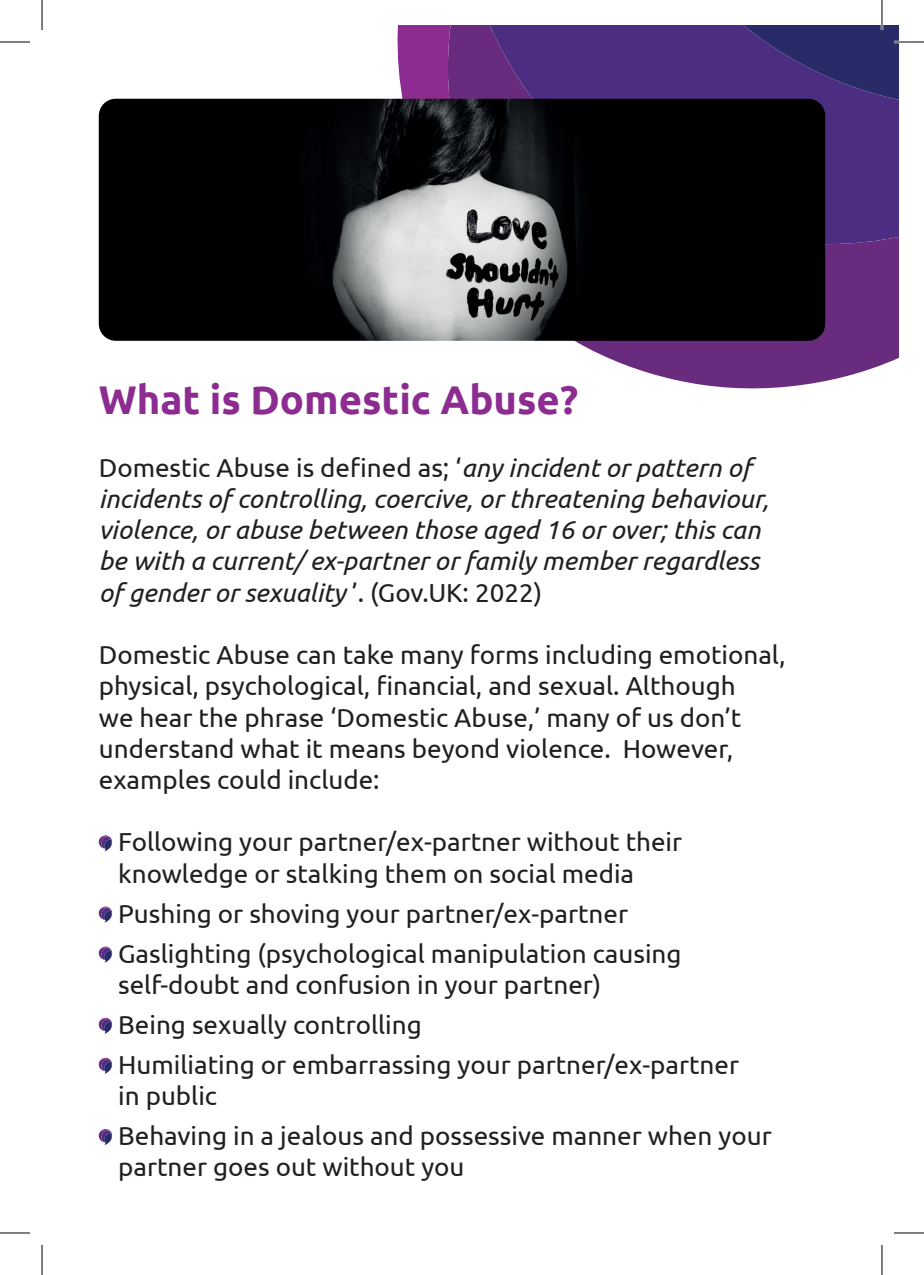
<style>
.page{position:relative;width:924px;height:1275px;background:#fff}
.page>*{position:absolute;margin:0;border:0;box-sizing:border-box;transform-origin:0 0}
.t1{font:700 40px "Ubuntu";color:#8c2c91}
.t2{font:26px/31.2px "Ubuntu";color:#231f20}
.t3{font:italic 26px/31.2px "Ubuntu";color:#231f20}
.s1{font-style:normal}
</style>
<div class="page">
<svg style="left:576px;top:25px;width:322px;height:364px;background:#6f458d"></svg>
<svg style="left:386px;top:25px;width:190px;height:317px;background:#733d8e"></svg>
<svg style="left:611px;top:25px;width:287px;height:83px;background:#402c79"></svg>
<img style="left:99px;top:99px;width:725px;height:242px">
<svg style="left:99px;top:835px;width:13px;height:16px"></svg>
<svg style="left:99px;top:906px;width:13px;height:16px"></svg>
<svg style="left:99px;top:946px;width:13px;height:16px"></svg>
<svg style="left:99px;top:1017px;width:13px;height:16px"></svg>
<svg style="left:99px;top:1057px;width:13px;height:16px"></svg>
<svg style="left:99px;top:1129px;width:13px;height:16px"></svg>
<hr style="left:893px;top:41px;width:30px;height:2px;background:#fff">
<hr style="left:880px;top:0;width:2px;height:30px;background:#fff">
<hr style="left:0;top:42px;width:30px;height:1px;background:#000">
<hr style="left:893px;top:42px;width:30px;height:1px;background:#000">
<hr style="left:0;top:1232px;width:30px;height:1px;background:#000">
<hr style="left:893px;top:1232px;width:30px;height:1px;background:#000">
<hr style="left:42px;top:0;width:1px;height:30px;background:#000">
<hr style="left:42px;top:1245px;width:1px;height:30px;background:#000">
<hr style="left:881px;top:0;width:1px;height:30px;background:#000">
<hr style="left:881px;top:1245px;width:1px;height:30px;background:#000">
<p class="t1" style="left:99px;top:376px;width:480px">What is Domestic Abuse?</p>
<p class="t3" style="left:99px;top:451px;width:671px"><span class="s1">Domestic Abuse is defined as; ‘</span>any incident or pattern of incidents of controlling, coercive, or threatening behaviour, violence, or abuse between those aged 16 or over; this can be with a current/ ex-partner or family member regardless of gender or sexuality <span class="s1">’. (Gov.UK: 2022)</span></p>
<p class="t2" style="left:99px;top:638px;width:688px">Domestic Abuse can take many forms including emotional, physical, psychological, financial, and sexual. Although<br>we hear the phrase ‘Domestic Abuse,’ many of us don’t understand what it means beyond violence. However, examples could include:</p>
<p class="t2" style="left:118px;top:825px;width:565px">Following your partner/ex-partner without their knowledge or stalking them on social media</p>
<p class="t2" style="left:118px;top:897px;width:511px">Pushing or shoving your partner/ex-partner</p>
<p class="t2" style="left:118px;top:937px;width:564px">Gaslighting (psychological manipulation causing self-doubt and confusion in your partner)</p>
<p class="t2" style="left:118px;top:1008px;width:305px">Being sexually controlling</p>
<p class="t2" style="left:118px;top:1048px;width:622px">Humiliating or embarrassing your partner/ex-partner in public</p>
<p class="t2" style="left:118px;top:1119px;width:654px">Behaving in a jealous and possessive manner when your partner goes out without you</p>
</div>
